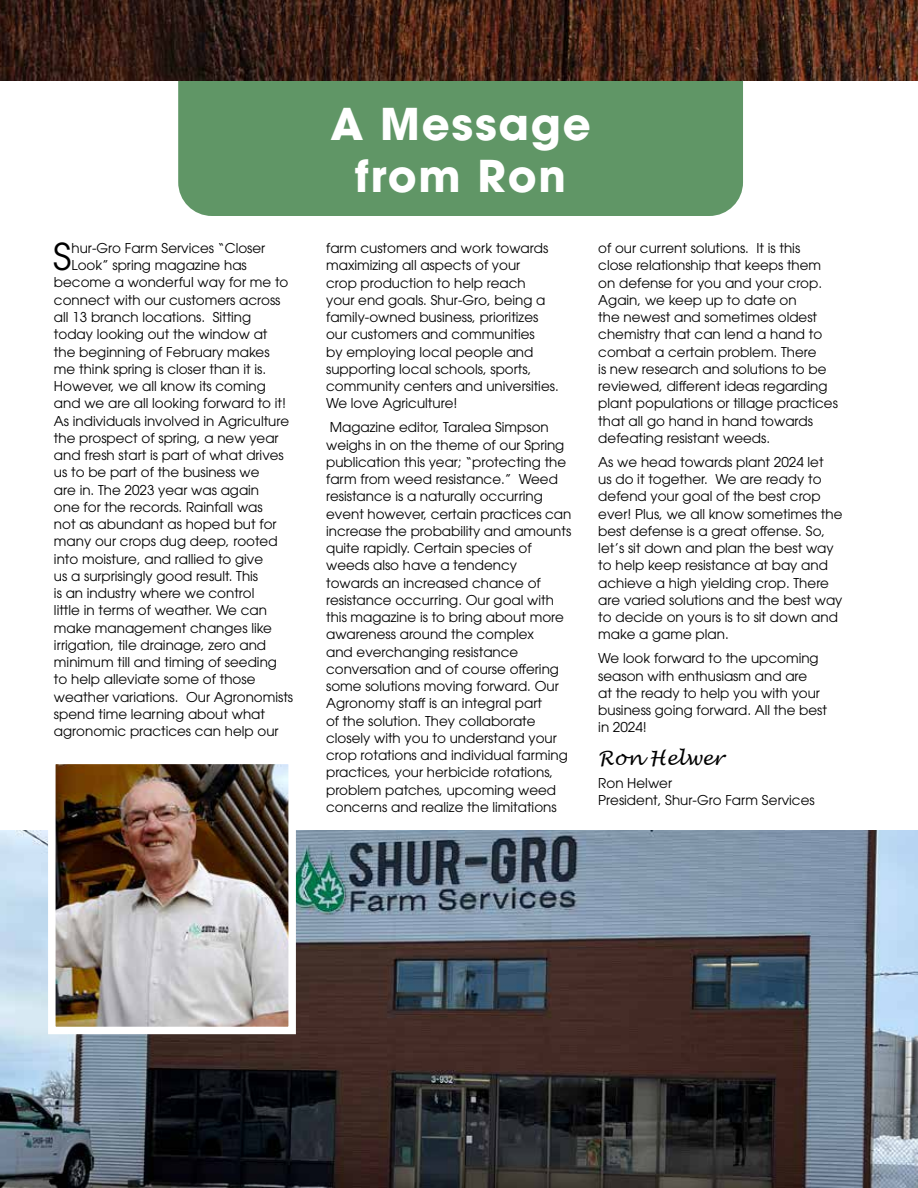
<style>
.page{position:relative;width:918px;height:1188px;background:#fff}
.page>*{position:absolute;margin:0;border:0;box-sizing:border-box;transform-origin:0 0}
.t1{font:700 43.5px/52.2px "ITC Avant Garde Pro";letter-spacing:.04em;color:#fff;text-align:center}
.t2{font:36.75px "ITC Avant Garde Pro";color:#000}
.t3{font:italic 19.5px "Lucida Handwriting";color:#000}
.t4{font:13.5px/17.2px "ITC Avant Garde Pro";color:#000}
</style>
<div class="page">
<img style="left:0;top:831px;width:918px;height:357px">
<div style="left:178px;top:81px;width:565px;height:135px;background:#609666"></div>
<img style="left:57px;top:766px;width:230px;height:259px">
<div style="left:48px;top:757px;width:248px;height:277px;border:8px solid #fff"></div>
<img style="left:0;top:0;width:918px;height:81px">
<h2 class="t2" style="left:53px;top:234px;width:20px">S</h2>
<p class="t4" style="left:72px;top:239px;width:195px">hur-Gro Farm Services “Closer</p>
<p class="t4" style="left:72px;top:257px;width:177px">Look” spring magazine has</p>
<p class="t4" style="left:54px;top:274px;width:236px">become a wonderful way for me to</p>
<p class="t4" style="left:54px;top:291px;width:228px">connect with our customers across</p>
<p class="t4" style="left:54px;top:308px;width:199px">all 13 branch locations. Sitting</p>
<p class="t4" style="left:54px;top:326px;width:215px">today looking out the window at</p>
<p class="t4" style="left:54px;top:343px;width:217px">the beginning of February makes</p>
<p class="t4" style="left:54px;top:360px;width:214px">me think spring is closer than it is.</p>
<p class="t4" style="left:54px;top:377px;width:213px">However, we all know its coming</p>
<p class="t4" style="left:54px;top:395px;width:234px">and we are all looking forward to it!</p>
<p class="t4" style="left:54px;top:412px;width:237px">As individuals involved in Agriculture</p>
<p class="t4" style="left:54px;top:429px;width:226px">the prospect of spring, a new year</p>
<p class="t4" style="left:54px;top:446px;width:231px">and fresh start is part of what drives</p>
<p class="t4" style="left:54px;top:464px;width:207px">us to be part of the business we</p>
<p class="t4" style="left:54px;top:481px;width:207px">are in. The 2023 year was again</p>
<p class="t4" style="left:54px;top:498px;width:210px">one for the records. Rainfall was</p>
<p class="t4" style="left:54px;top:515px;width:224px">not as abundant as hoped but for</p>
<p class="t4" style="left:54px;top:533px;width:225px">many our crops dug deep, rooted</p>
<p class="t4" style="left:54px;top:550px;width:211px">into moisture, and rallied to give</p>
<p class="t4" style="left:54px;top:567px;width:206px">us a surprisingly good result. This</p>
<p class="t4" style="left:54px;top:584px;width:202px">is an industry where we control</p>
<p class="t4" style="left:54px;top:602px;width:215px">little in terms of weather. We can</p>
<p class="t4" style="left:54px;top:619px;width:220px">make management changes like</p>
<p class="t4" style="left:54px;top:636px;width:214px">irrigation, tile drainage, zero and</p>
<p class="t4" style="left:54px;top:653px;width:225px">minimum till and timing of seeding</p>
<p class="t4" style="left:54px;top:671px;width:203px">to help alleviate some of those</p>
<p class="t4" style="left:54px;top:688px;width:241px">weather variations. Our Agronomists</p>
<p class="t4" style="left:54px;top:705px;width:213px">spend time learning about what</p>
<p class="t4" style="left:54px;top:722px;width:226px">agronomic practices can help our</p>
<h1 class="t1" style="left:330px;top:98px;width:262px">A Message from Ron</h1>
<p class="t4" style="left:326px;top:239px;width:234px">farm customers and work towards maximizing all aspects of your<br>crop production to help reach<br>your end goals. Shur-Gro, being a family-owned business, prioritizes our customers and communities<br>by employing local people and supporting local schools, sports, community centers and universities.<br>We love Agriculture!</p>
<p class="t4" style="left:326px;top:419px;width:247px">Magazine editor, Taralea Simpson weighs in on the theme of our Spring publication this year; “protecting the farm from weed resistance.” Weed resistance is a naturally occurring event however, certain practices can increase the probability and amounts quite rapidly. Certain species of weeds also have a tendency towards an increased chance of resistance occurring. Our goal with this magazine is to bring about more awareness around the complex<br>and everchanging resistance conversation and of course offering some solutions moving forward. Our Agronomy staff is an integral part<br>of the solution. They collaborate closely with you to understand your crop rotations and individual farming practices, your herbicide rotations, problem patches, upcoming weed concerns and realize the limitations</p>
<p class="t4" style="left:598px;top:239px;width:241px">of our current solutions. It is this<br>close relationship that keeps them on defense for you and your crop.<br>Again, we keep up to date on<br>the newest and sometimes oldest chemistry that can lend a hand to combat a certain problem. There<br>is new research and solutions to be reviewed, different ideas regarding plant populations or tillage practices that all go hand in hand towards defeating resistant weeds.</p>
<p class="t4" style="left:598px;top:453px;width:246px">As we head towards plant 2024 let<br>us do it together. We are ready to defend your goal of the best crop ever! Plus, we all know sometimes the best defense is a great offense. So, let’s sit down and plan the best way to help keep resistance at bay and achieve a high yielding crop. There are varied solutions and the best way to decide on yours is to sit down and make a game plan.</p>
<p class="t4" style="left:598px;top:650px;width:230px">We look forward to the upcoming season with enthusiasm and are<br>at the ready to help you with your business going forward. All the best in 2024!</p>
<h3 class="t3" style="left:598px;top:747px;width:127px">Ron Helwer</h3>
<p class="t4" style="left:598px;top:774px;width:218px">Ron Helwer<br>President, Shur-Gro Farm Services</p>
</div>
